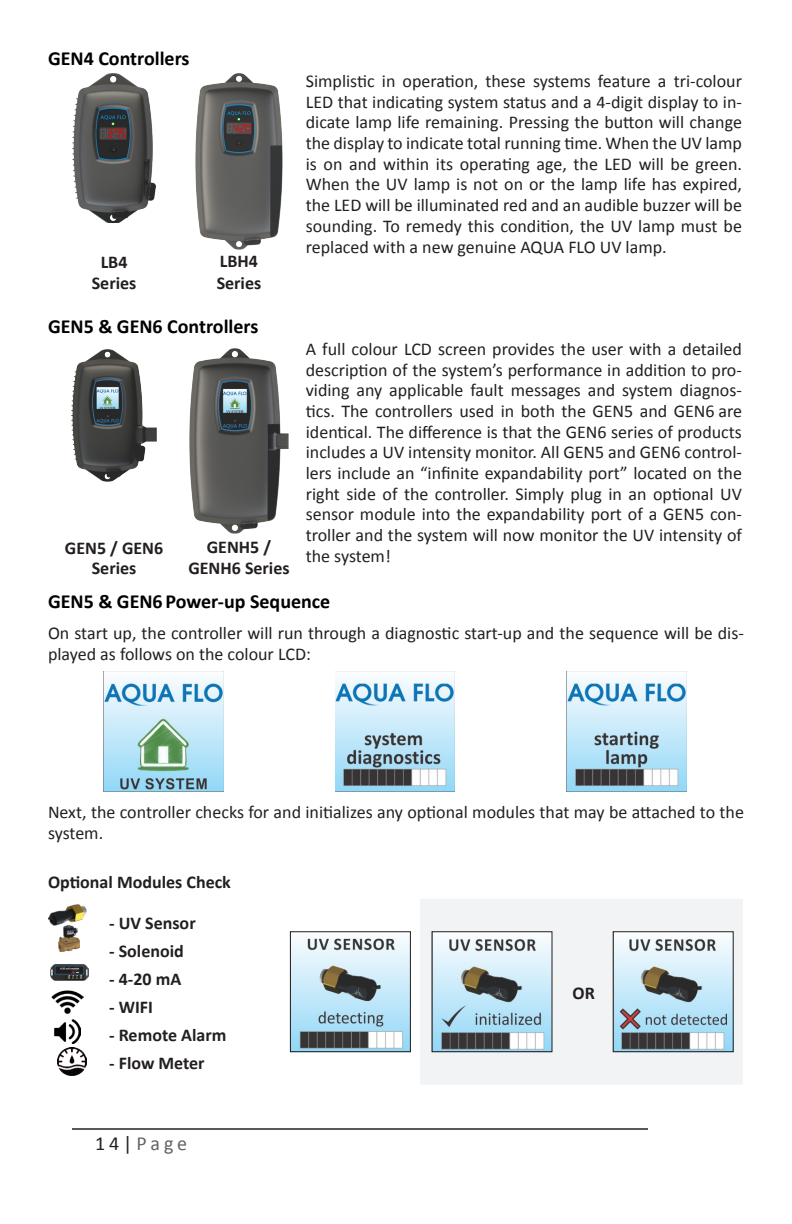
<style>
.page{position:relative;width:792px;height:1224px;background:#fff}
.page>*{position:absolute;margin:0;border:0;box-sizing:border-box;transform-origin:0 0}
.Heading_2{font:700 20px "Calibri";color:#000}
.t1{font:20px "Calibri";letter-spacing:.195em;color:#636366}
.t2{font:18px/20.8px "Calibri";color:#231f20;text-align:justify}
.t3{font:700 18px/20.8px "Calibri";color:#231f20;text-align:center}
.s1{color:#231f20}
</style>
<div class="page">
<hr style="left:72px;top:1128px;width:576px;height:2px;background:#57585a">
<img style="left:73px;top:73px;width:82px;height:150px">
<img style="left:195px;top:73px;width:88px;height:177px">
<img style="left:72px;top:349px;width:84px;height:133px">
<img style="left:189px;top:348px;width:100px;height:185px">
<img style="left:104px;top:672px;width:120px;height:120px">
<img style="left:335px;top:672px;width:120px;height:120px">
<img style="left:566px;top:672px;width:120px;height:120px">
<div style="left:420px;top:899px;width:323px;height:185px;background:#f2f3f4"></div>
<img style="left:48px;top:904px;width:39px;height:22px">
<img style="left:292px;top:938px;width:117px;height:112px">
<div style="left:290px;top:932px;width:121px;height:120px;border:1px solid #231f20"></div>
<img style="left:434px;top:934px;width:116px;height:116px">
<img style="left:615px;top:934px;width:116px;height:116px">
<div style="left:613px;top:932px;width:120px;height:120px;border:1px solid #231f20"></div>
<img style="left:58px;top:926px;width:22px;height:26px">
<img style="left:50px;top:965px;width:38px;height:16px">
<img style="left:51px;top:990px;width:32px;height:24px">
<img style="left:54px;top:1020px;width:26px;height:23px">
<img style="left:57px;top:1047px;width:29px;height:29px">
<p class="Heading_2" style="left:48px;top:45px;width:143px">GEN4 Controllers</p>
<p class="t3" style="left:101px;top:251px;width:28px">LB4</p>
<p class="t3" style="left:92px;top:272px;width:46px">Series</p>
<p class="t3" style="left:220px;top:250px;width:40px">LBH4</p>
<p class="t3" style="left:217px;top:272px;width:46px">Series</p>
<p class="Heading_2" style="left:48px;top:313px;width:212px">GEN5 &amp; GEN6 Controllers</p>
<p class="t2" style="left:306px;top:70px;width:438px">Simplistic in operation, these systems feature a tri-colour LED that indicating system status and a 4-digit display to in&shy;dicate lamp life remaining. Pressing the button will change the display to indicate total running time. When the UV lamp is on and within its operating age, the LED will be green.<br>When the UV lamp is not on or the lamp life has expired, the LED will be illuminated red and an audible buzzer will be sounding. To remedy this condition, the UV lamp must be replaced with a new genuine AQUA FLO UV lamp.</p>
<p class="t2" style="left:306px;top:338px;width:438px">A full colour LCD screen provides the user with a detailed description of the system’s performance in addition to pro&shy;viding any applicable fault messages and system diagnos&shy;tics. The controllers used in both the GEN5 and GEN6 are identical. The difference is that the GEN6 series of products includes a UV intensity monitor. All GEN5 and GEN6 control&shy;lers include an “infinite expandability port” located on the right side of the controller. Simply plug in an optional UV sensor module into the expandability port of a GEN5 con&shy;troller and the system will now monitor the UV intensity of the system!</p>
<p class="Heading_2" style="left:48px;top:588px;width:284px">GEN5 &amp; GEN6Power-up Sequence</p>
<p class="t2" style="left:48px;top:622px;width:697px">On start up, the controller will run through a diagnostic start-up and the sequence will be dis&shy;played as follows on the colour LCD:</p>
<p class="t3" style="left:65px;top:537px;width:100px">GEN5 / GEN6<br>Series</p>
<p class="t3" style="left:188px;top:536px;width:103px">GENH5 /<br>GENH6 Series</p>
<p class="t2" style="left:48px;top:802px;width:698px">Next, the controller checks for and initializes any optional modules that may be attached to the system.</p>
<p class="t3" style="left:48px;top:871px;width:184px">Optional Modules Check</p>
<p class="t3" style="left:109px;top:912px;width:88px">- UV Sensor</p>
<p class="t3" style="left:109px;top:940px;width:76px">- Solenoid</p>
<p class="t3" style="left:109px;top:968px;width:74px">- 4-20 mA</p>
<p class="t3" style="left:109px;top:996px;width:45px">- WIFI</p>
<p class="t3" style="left:109px;top:1024px;width:119px">- Remote Alarm</p>
<p class="t3" style="left:109px;top:1052px;width:97px">- Flow Meter</p>
<p class="t3" style="left:573px;top:982px;width:24px">OR</p>
<p class="t1" style="left:95px;top:1129px;width:94px"><span class="s1">14|</span>Page</p>
</div>
